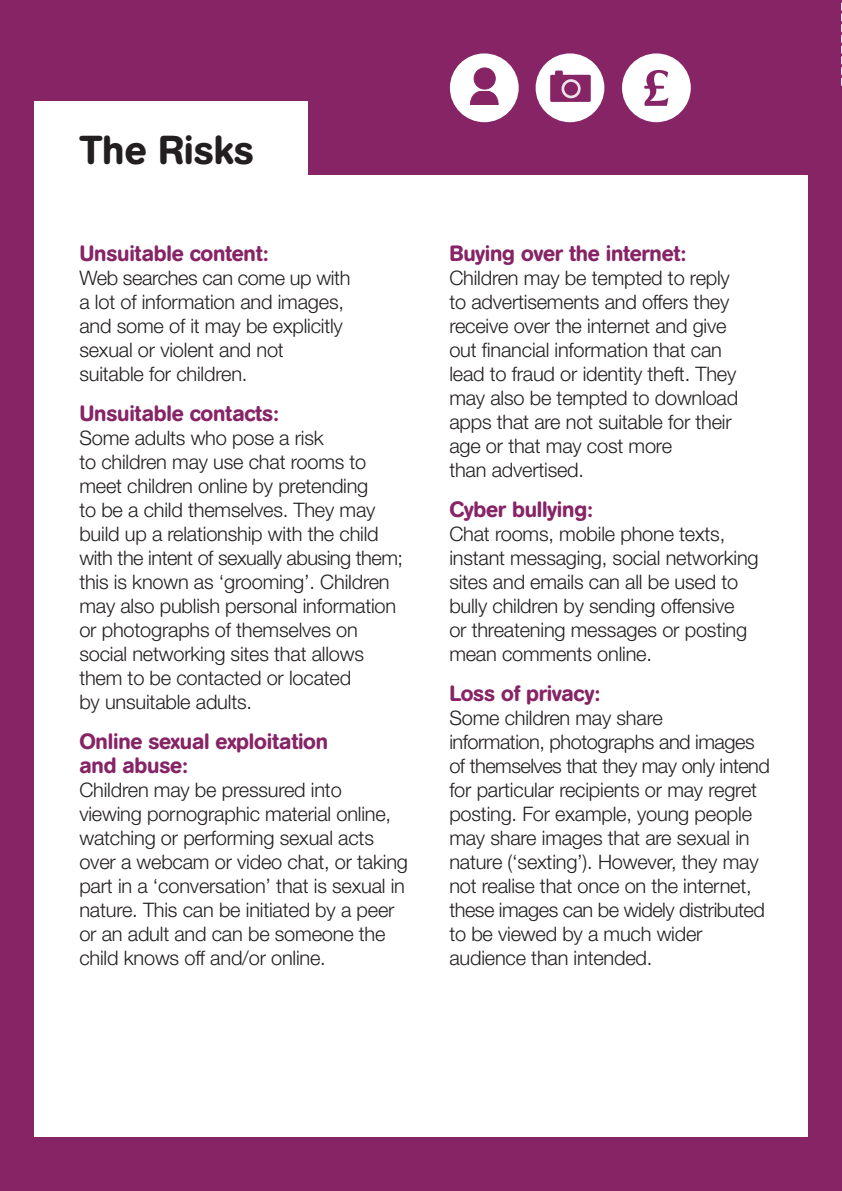
<style>
.page{position:relative;width:842px;height:1191px;background:#862466}
.page>*{position:absolute;margin:0;border:0;box-sizing:border-box;transform-origin:0 0}
.t1{font:500 40px "AG Book Rounded";color:#231f20}
.t2{font:500 22px/24px "AG Book Rounded";letter-spacing:-.01em;color:#862466}
.t3{font:300 20px/24px "Helvetica Neue";letter-spacing:-.01em;color:#231f20}
</style>
<div class="page">
<div style="left:34px;top:101px;width:274px;height:77px;background:#fff"></div>
<div style="left:34px;top:175px;width:774px;height:962px;background:#fff"></div>
<svg style="left:841px;top:0;width:1px;height:85px"></svg>
<div style="left:536px;top:53px;width:68px;height:69px;background:#fff;border-radius:50%"></div>
<div style="left:550px;top:75px;width:41px;height:27px;background:#862466;border-radius:2px"></div>
<div style="left:555px;top:71px;width:8px;height:8px;background:#862466;border-radius:2px"></div>
<svg style="left:561px;top:79px;width:20px;height:19px"></svg>
<div style="left:622px;top:53px;width:69px;height:69px;background:#fff;border-radius:50%"></div>
<svg style="left:644px;top:70px;width:24px;height:36px"></svg>
<div style="left:450px;top:53px;width:69px;height:69px;background:#fff;border-radius:50%"></div>
<div style="left:474px;top:68px;width:21px;height:21px;background:#862466;border-radius:50%"></div>
<div style="left:474px;top:68px;width:21px;height:21px;border:1px solid #862466;border-radius:50%"></div>
<svg style="left:470px;top:91px;width:28px;height:14px"></svg>
<h1 class="t1" style="left:80px;top:127px;width:176px">The Risks</h1>
<p class="t2" style="left:79px;top:241px;width:191px">Unsuitable content:</p>
<p class="t3" style="left:79px;top:265px;width:273px">Web searches can come up with a lot of information and images, and some of it may be explicitly sexual or violent and not suitable for children.</p>
<p class="t2" style="left:79px;top:401px;width:201px">Unsuitable contacts:</p>
<p class="t3" style="left:79px;top:425px;width:325px">Some adults who pose a risk<br>to children may use chat rooms to meet children online by pretending<br>to be a child themselves. They may build up a relationship with the child with the intent of sexually abusing them; this is known as ‘grooming’. Children may also publish personal information or photographs of themselves on social networking sites that allows them to be contacted or located<br>by unsuitable adults.</p>
<p class="t2" style="left:79px;top:729px;width:250px">Online sexual exploitation and abuse:</p>
<p class="t3" style="left:79px;top:777px;width:330px">Children may be pressured into viewing pornographic material online, watching or performing sexual acts over a webcam or video chat, or taking part in a ‘conversation’ that is sexual in nature. This can be initiated by a peer or an adult and can be someone the child knows off and/or online.</p>
<p class="t2" style="left:449px;top:241px;width:238px">Buying over the internet:</p>
<p class="t3" style="left:449px;top:265px;width:290px">Children may be tempted to reply to advertisements and offers they receive over the internet and give out financial information that can lead to fraud or identity theft. They may also be tempted to download apps that are not suitable for their age or that may cost more<br>than advertised.</p>
<p class="t2" style="left:449px;top:497px;width:145px">Cyber bullying:</p>
<p class="t3" style="left:449px;top:521px;width:311px">Chat rooms, mobile phone texts, instant messaging, social networking sites and emails can all be used to bully children by sending offensive<br>or threatening messages or posting mean comments online.</p>
<p class="t2" style="left:449px;top:681px;width:152px">Loss of privacy:</p>
<p class="t3" style="left:449px;top:705px;width:322px">Some children may share<br>information, photographs and images of themselves that they may only intend for particular recipients or may regret posting. For example, young people may share images that are sexual in nature (‘sexting’). However, they may not realise that once on the internet, these images can be widely distributed to be viewed by a much wider audience than intended.</p>
</div>
